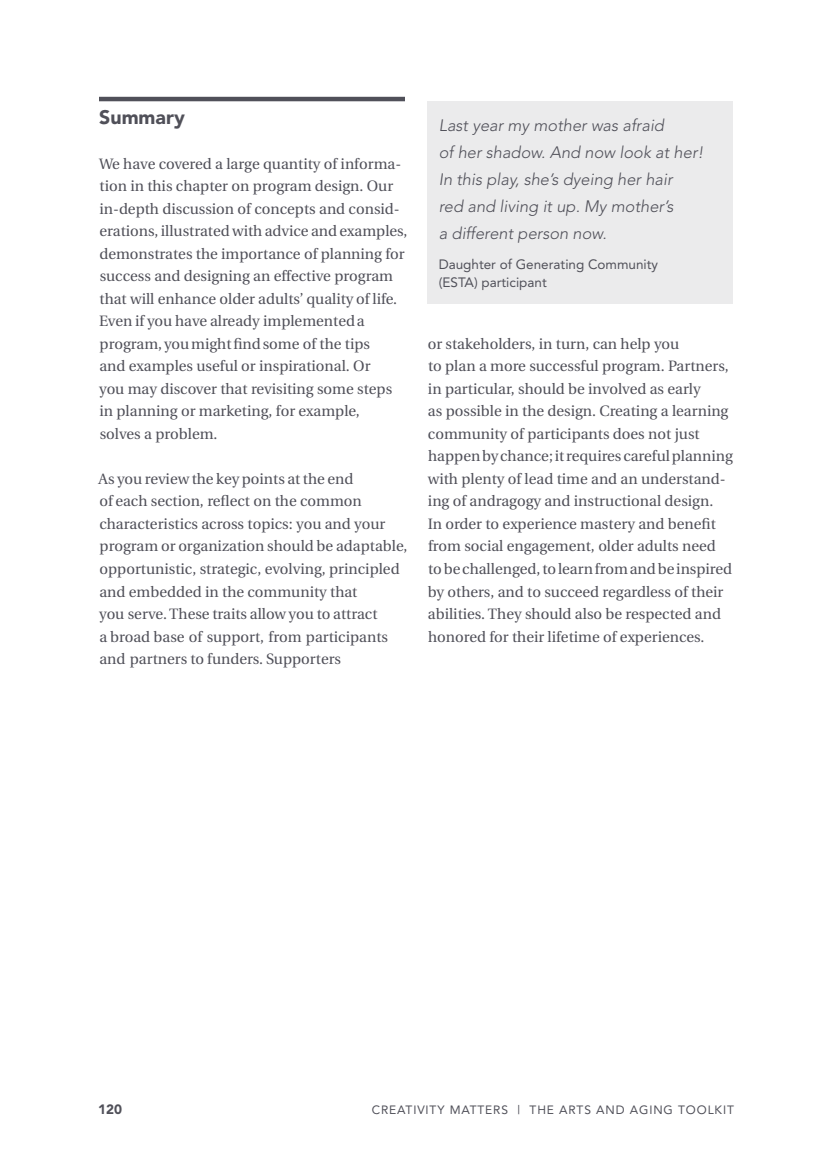
<style>
.page{position:relative;width:837px;height:1175px;background:#fff}
.page>*{position:absolute;margin:0;border:0;box-sizing:border-box;transform-origin:0 0}
.t1{font:900 19.5px "Avenir";color:#505059}
.t2{font:italic 300 16.5px/27px "Avenir";color:#505059}
.t3{font:15px/22.5px "Utopia";color:#505059}
.t4{font:13.5px/18px "Avenir";color:#505059}
.t5{font:900 13.5px "Avenir";color:#505059}
.t6{font:12px "Avenir";letter-spacing:.075em;color:#505059}
</style>
<div class="page">
<hr style="left:99px;top:97px;width:306px;height:4px;background:#505059">
<div style="left:428px;top:101px;width:306px;height:203px;background:#ebebec"></div>
<h1 class="t1" style="left:99px;top:105px;width:87px">Summary</h1>
<p class="t3" style="left:99px;top:153px;width:310px">We have covered a large quantity of informa&shy;tion in this chapter on program design. Our in-depth discussion of concepts and consid&shy;erations, illustrated with advice and examples, demonstrates the importance of planning for success and designing an effective program that will enhance older adults’ quality of life.<br>Even if you have already implemented a program, you might find some of the tips<br>and examples useful or inspirational. Or<br>you may discover that revisiting some steps in planning or marketing, for example,<br>solves a problem.</p>
<p class="t3" style="left:99px;top:468px;width:310px">As you review the key points at the end<br>of each section, reflect on the common characteristics across topics: you and your program or organization should be adaptable, opportunistic, strategic, evolving, principled and embedded in the community that<br>you serve. These traits allow you to attract<br>a broad base of support, from participants and partners to funders. Supporters</p>
<p class="t2" style="left:439px;top:112px;width:266px">Last year my mother was afraid<br>of her shadow. And now look at her!<br>In this play, she’s dyeing her hair<br>red and living it up. My mother’s<br>a different person now.</p>
<p class="t4" style="left:439px;top:255px;width:221px">Daughter of Generating Community (ESTA) participant</p>
<p class="t3" style="left:428px;top:333px;width:307px">or stakeholders, in turn, can help you<br>to plan a more successful program. Partners, in particular, should be involved as early<br>as possible in the design. Creating a learning community of participants does not just happen by chance; it requires careful planning with plenty of lead time and an understand&shy;ing of andragogy and instructional design.<br>In order to experience mastery and benefit from social engagement, older adults need to be challenged, to learn from and be inspired by others, and to succeed regardless of their abilities. They should also be respected and honored for their lifetime of experiences.</p>
<p class="t5" style="left:98px;top:1101px;width:25px">120</p>
<p class="t6" style="left:372px;top:1103px;width:167px">CREATIVITY MATTERS | the</p>
<p class="t6" style="left:559px;top:1103px;width:48px">ARTS and</p>
<p class="t6" style="left:630px;top:1103px;width:106px">AGING TOOLKIT</p>
</div>
